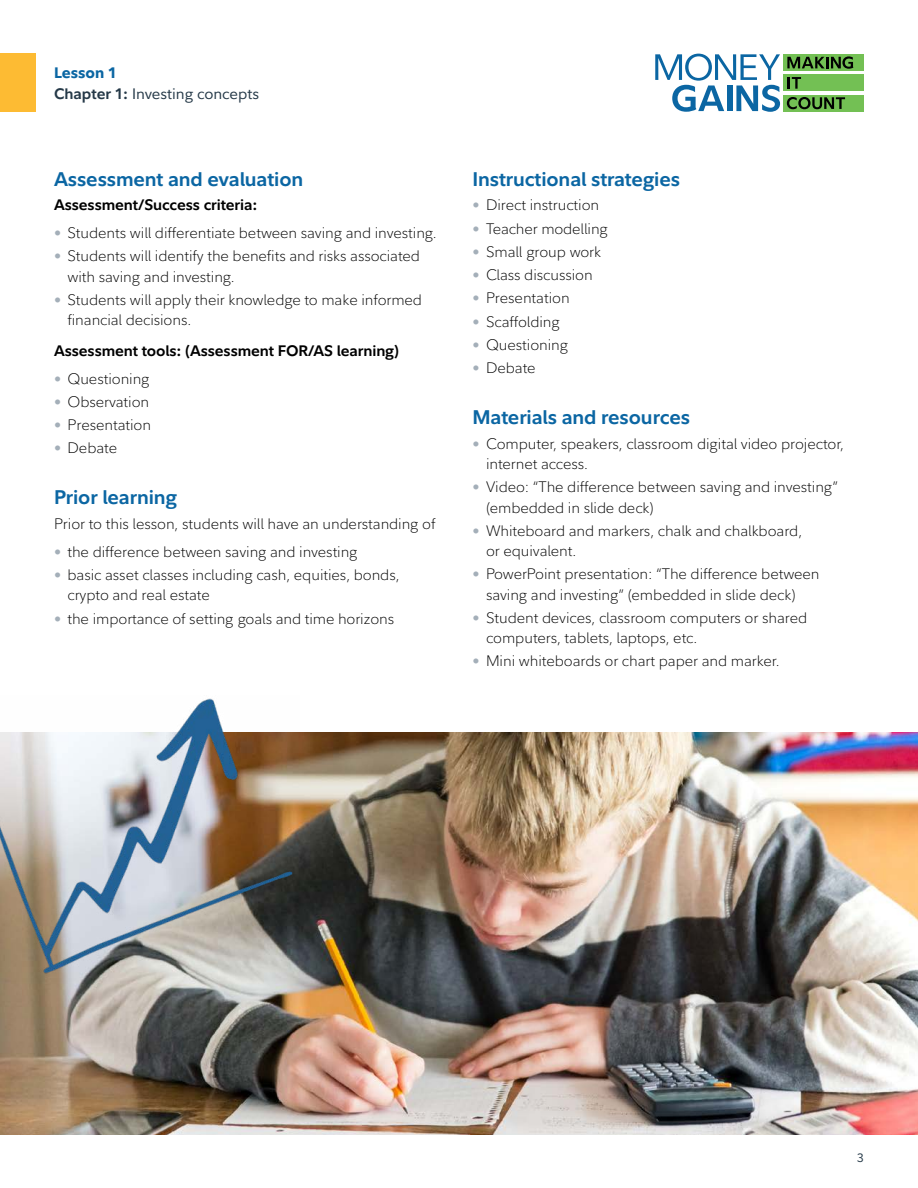
<style>
.page{position:relative;width:918px;height:1188px;background:#fff}
.page>*{position:absolute;margin:0;border:0;box-sizing:border-box;transform-origin:0 0}
.t1{font:700 19.5px "Fidelity Sans";letter-spacing:-.005em;color:#0b66a3}
.t2{font:300 15px/20.2px "Fidelity Sans";letter-spacing:-.005em;color:#000}
.t3{font:700 15px "Fidelity Sans";letter-spacing:-.005em;color:#000}
.t4{font:15px/21px "Fidelity Sans";color:#253948}
.t5{font:12px "Fidelity Sans";color:#253948}
.s1{font-weight:800;color:#0b66a3}
.s2{font-weight:700}
.s3{font-weight:400;font-size:14.25px;color:#a4afb9}
</style>
<div class="page">
<div style="left:784px;top:54px;width:80px;height:16px;background:#73c054"></div>
<div style="left:784px;top:75px;width:80px;height:16px;background:#73c054"></div>
<div style="left:784px;top:95px;width:80px;height:16px;background:#73c054"></div>
<svg style="left:787px;top:56px;width:66px;height:13px"></svg>
<svg style="left:787px;top:77px;width:14px;height:12px"></svg>
<svg style="left:787px;top:97px;width:58px;height:12px"></svg>
<svg style="left:655px;top:54px;width:125px;height:58px"></svg>
<div style="left:0;top:54px;width:36px;height:58px;background:#fdbb33"></div>
<img style="left:0;top:733px;width:918px;height:401px">
<img style="left:0;top:698px;width:299px;height:283px">
<p class="t4" style="left:54px;top:62px;width:207px"><span class="s1">Lesson 1<br></span><span class="s2">Chapter 1:</span> Investing concepts</p>
<h1 class="t1" style="left:54px;top:166px;width:251px">Assessment and evaluation</h1>
<p class="t3" style="left:54px;top:195px;width:205px">Assessment/Success criteria:</p>
<p class="t2" style="left:54px;top:223px;width:384px"><span class="s3">•</span> Students will differentiate between saving and investing.</p>
<p class="t2" style="left:68px;top:246px;width:354px;text-indent:-14px"><span class="s3">•</span> Students will identify the benefits and risks associated with saving and investing.</p>
<p class="t2" style="left:68px;top:290px;width:356px;text-indent:-14px"><span class="s3">•</span> Students will apply their knowledge to make informed financial decisions.</p>
<p class="t3" style="left:54px;top:341px;width:347px">Assessment tools: (Assessment FOR/AS learning)</p>
<p class="t2" style="left:54px;top:368px;width:97px"><span class="s3">•</span> Questioning</p>
<p class="t2" style="left:54px;top:392px;width:97px"><span class="s3">•</span> Observation</p>
<p class="t2" style="left:54px;top:415px;width:99px"><span class="s3">•</span> Presentation</p>
<p class="t2" style="left:54px;top:438px;width:65px"><span class="s3">•</span> Debate</p>
<h1 class="t1" style="left:54px;top:485px;width:125px">Prior learning</h1>
<p class="t2" style="left:54px;top:514px;width:383px">Prior to this lesson, students will have an understanding of</p>
<p class="t2" style="left:54px;top:542px;width:305px"><span class="s3">•</span> the difference between saving and investing</p>
<p class="t2" style="left:68px;top:565px;width:334px;text-indent:-14px"><span class="s3">•</span> basic asset classes including cash, equities, bonds, crypto and real estate</p>
<p class="t2" style="left:54px;top:608px;width:342px"><span class="s3">•</span> the importance of setting goals and time horizons</p>
<h1 class="t1" style="left:472px;top:166px;width:209px">Instructional strategies</h1>
<p class="t2" style="left:472px;top:195px;width:128px"><span class="s3">•</span> Direct instruction</p>
<p class="t2" style="left:472px;top:218px;width:137px"><span class="s3">•</span> Teacher modelling</p>
<p class="t2" style="left:472px;top:242px;width:130px"><span class="s3">•</span> Small group work</p>
<p class="t2" style="left:472px;top:265px;width:122px"><span class="s3">•</span> Class discussion</p>
<p class="t2" style="left:472px;top:288px;width:99px"><span class="s3">•</span> Presentation</p>
<p class="t2" style="left:472px;top:311px;width:89px"><span class="s3">•</span> Scaffolding</p>
<p class="t2" style="left:472px;top:335px;width:97px"><span class="s3">•</span> Questioning</p>
<p class="t2" style="left:472px;top:358px;width:65px"><span class="s3">•</span> Debate</p>
<h1 class="t1" style="left:472px;top:404px;width:219px">Materials and resources</h1>
<p class="t2" style="left:486px;top:434px;width:360px;text-indent:-14px"><span class="s3">•</span> Computer, speakers, classroom digital video projector, internet access.</p>
<p class="t2" style="left:486px;top:477px;width:354px;text-indent:-14px"><span class="s3">•</span> Video: “The difference between saving and investing” (embedded in slide deck)</p>
<p class="t2" style="left:486px;top:521px;width:318px;text-indent:-14px"><span class="s3">•</span> Whiteboard and markers, chalk and chalkboard, or equivalent.</p>
<p class="t2" style="left:486px;top:564px;width:335px;text-indent:-14px"><span class="s3">•</span> PowerPoint presentation: “The difference between saving and investing” (embedded in slide deck)</p>
<p class="t2" style="left:486px;top:608px;width:323px;text-indent:-14px"><span class="s3">•</span> Student devices, classroom computers or shared computers, tablets, laptops, etc.</p>
<p class="t2" style="left:472px;top:651px;width:309px"><span class="s3">•</span> Mini whiteboards or chart paper and marker.</p>
<p class="t5" style="left:857px;top:1150px;width:8px">3</p>
</div>
